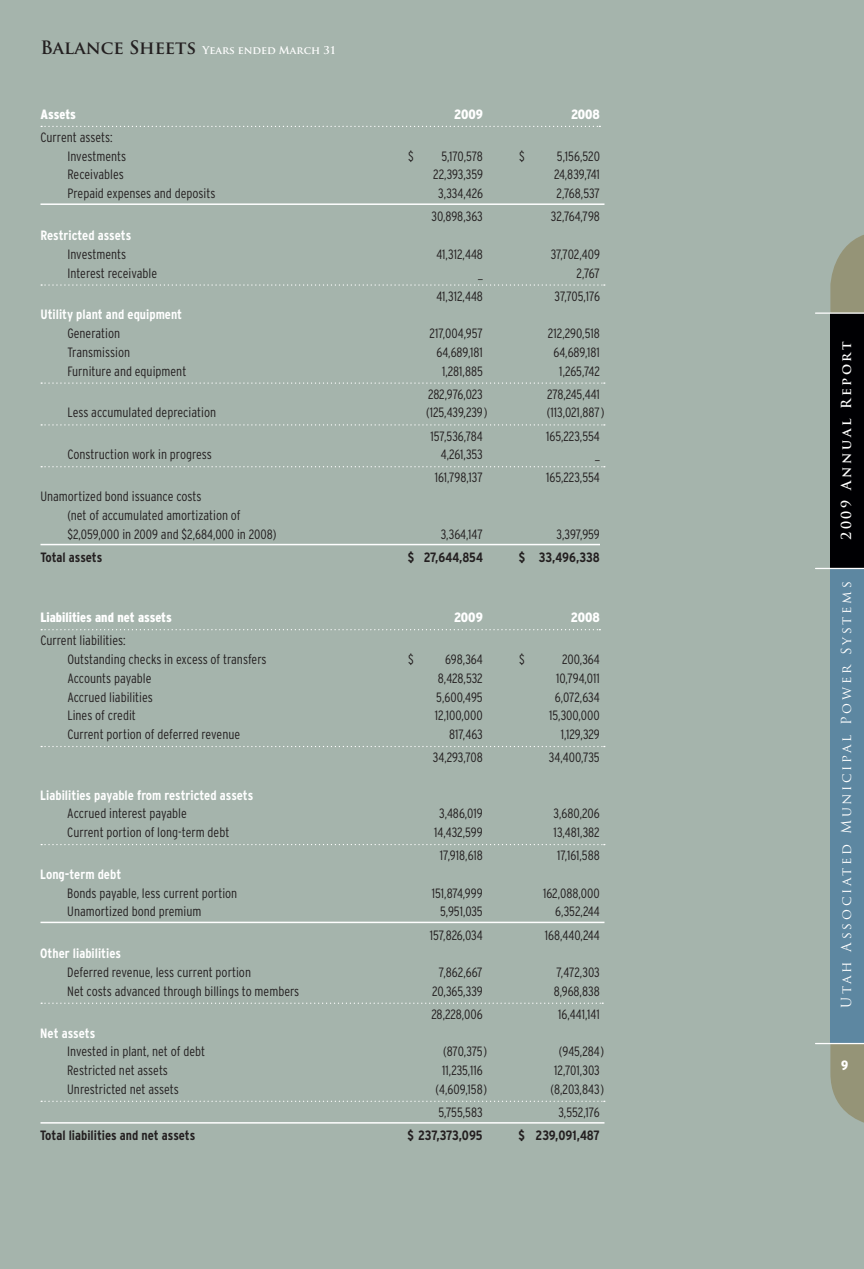
<style>
.page{position:relative;width:864px;height:1269px;background:#a5b4ac}
.page>*{position:absolute;margin:0;border:0;box-sizing:border-box;transform-origin:0 0}
.t1{font:300 condensed 13.5px/18.8px "Interstate";color:#231f20}
.t2{font:700 condensed 13.5px "Interstate";color:#fff}
.t3{font:700 condensed 13.5px "Interstate";letter-spacing:-.005em;color:#231f20}
.t4{font:900 condensed 13.5px "Interstate";color:#fff}
.t5{font:13.5px "Trajan Pro";letter-spacing:.2em;color:#fff}
.t6{font:700 13.5px "Trajan Pro";letter-spacing:.2em;color:#fff}
.t7{font:700 10.5px "Trajan Pro";color:#fff}
.s1{font-size:18px;color:#231f20}
</style>
<div class="page">
<svg style="left:41px;top:126px;width:559px;height:1px"></svg>
<hr style="left:40px;top:203px;width:564px;height:2px;background:#fff">
<svg style="left:41px;top:284px;width:564px;height:2px"></svg>
<svg style="left:41px;top:382px;width:564px;height:2px"></svg>
<svg style="left:41px;top:424px;width:564px;height:2px"></svg>
<svg style="left:41px;top:466px;width:564px;height:1px"></svg>
<hr style="left:40px;top:544px;width:560px;height:1px;background:#fff">
<svg style="left:41px;top:629px;width:559px;height:1px"></svg>
<svg style="left:41px;top:746px;width:564px;height:1px"></svg>
<svg style="left:41px;top:844px;width:564px;height:1px"></svg>
<hr style="left:40px;top:922px;width:564px;height:1px;background:#fff">
<svg style="left:41px;top:1003px;width:562px;height:1px"></svg>
<svg style="left:41px;top:1101px;width:564px;height:1px"></svg>
<hr style="left:40px;top:1122px;width:564px;height:2px;background:#fff">
<svg style="left:830px;top:1044px;width:34px;height:79px"></svg>
<div style="left:830px;top:563px;width:34px;height:480px;background:#5d87a1"></div>
<hr style="left:816px;top:1043px;width:48px;height:1px;background:#fff">
<svg style="left:830px;top:235px;width:34px;height:77px"></svg>
<div style="left:830px;top:313px;width:34px;height:255px;background:#000003"></div>
<hr style="left:816px;top:312px;width:48px;height:2px;background:#fff">
<hr style="left:816px;top:568px;width:48px;height:1px;background:#fff">
<p class="t7" style="left:40px;top:44px;width:297px"><span class="s1">Balance Sheets</span> Years ended March 31</p>
<p class="t4" style="left:40px;top:107px;width:37px">Assets</p>
<p class="t4" style="left:454px;top:107px;width:30px">2009</p>
<p class="t4" style="left:571px;top:107px;width:30px">2008</p>
<p class="t1" style="left:68px;top:128px;width:60px;text-indent:-27px">Current assets:<br>Investments</p>
<p class="t1" style="left:408px;top:146px;width:7px">$</p>
<p class="t1" style="left:441px;top:146px;width:43px">5,170,578</p>
<p class="t1" style="left:519px;top:146px;width:7px">$</p>
<p class="t1" style="left:557px;top:146px;width:44px">5,156,520</p>
<p class="t1" style="left:67px;top:165px;width:58px">Receivables</p>
<p class="t1" style="left:433px;top:165px;width:51px">22,393,359</p>
<p class="t1" style="left:554px;top:165px;width:47px">24,839,741</p>
<p class="t1" style="left:67px;top:184px;width:149px">Prepaid expenses and deposits</p>
<p class="t1" style="left:438px;top:184px;width:46px">3,334,426</p>
<p class="t1" style="left:556px;top:184px;width:45px">2,768,537</p>
<p class="t1" style="left:431px;top:207px;width:53px">30,898,363</p>
<p class="t1" style="left:551px;top:207px;width:50px">32,764,798</p>
<p class="t2" style="left:40px;top:228px;width:92px">Restricted assets</p>
<p class="t1" style="left:67px;top:245px;width:60px">Investments</p>
<p class="t1" style="left:436px;top:245px;width:48px">41,312,448</p>
<p class="t1" style="left:551px;top:245px;width:51px">37,702,409</p>
<p class="t1" style="left:67px;top:263px;width:91px">Interest receivable</p>
<p class="t1" style="left:478px;top:263px;width:6px">_</p>
<p class="t1" style="left:576px;top:263px;width:25px">2,767</p>
<p class="t1" style="left:436px;top:286px;width:48px">41,312,448</p>
<p class="t1" style="left:555px;top:286px;width:47px">37,705,176</p>
<p class="t2" style="left:40px;top:307px;width:143px">Utility plant and equipment</p>
<p class="t1" style="left:67px;top:324px;width:54px">Generation</p>
<p class="t1" style="left:430px;top:324px;width:55px">217,004,957</p>
<p class="t1" style="left:548px;top:324px;width:54px">212,290,518</p>
<p class="t1" style="left:67px;top:343px;width:64px">Transmission</p>
<p class="t1" style="left:436px;top:343px;width:48px">64,689,181</p>
<p class="t1" style="left:553px;top:343px;width:48px">64,689,181</p>
<p class="t1" style="left:67px;top:361px;width:120px">Furniture and equipment</p>
<p class="t1" style="left:442px;top:361px;width:42px">1,281,885</p>
<p class="t1" style="left:559px;top:361px;width:42px">1,265,742</p>
<p class="t1" style="left:428px;top:384px;width:56px">282,976,023</p>
<p class="t1" style="left:547px;top:384px;width:54px">278,245,441</p>
<p class="t1" style="left:67px;top:403px;width:150px">Less accumulated depreciation</p>
<p class="t1" style="left:426px;top:403px;width:63px">(125,439,239)</p>
<p class="t1" style="left:547px;top:403px;width:59px">(113,021,887)</p>
<p class="t1" style="left:431px;top:426px;width:54px">157,536,784</p>
<p class="t1" style="left:546px;top:426px;width:55px">165,223,554</p>
<p class="t1" style="left:67px;top:445px;width:146px">Construction work in progress</p>
<p class="t1" style="left:441px;top:445px;width:44px">4,261,353</p>
<p class="t1" style="left:595px;top:445px;width:6px">_</p>
<p class="t1" style="left:435px;top:468px;width:50px">161,798,137</p>
<p class="t1" style="left:546px;top:468px;width:55px">165,223,554</p>
<p class="t1" style="left:67px;top:487px;width:211px;text-indent:-27px">Unamortized bond issuance costs<br>(net of accumulated amortization of $2,059,000 in 2009 and $2,684,000 in 2008)</p>
<p class="t1" style="left:441px;top:524px;width:44px">3,364,147</p>
<p class="t1" style="left:556px;top:524px;width:45px">3,397,959</p>
<p class="t3" style="left:40px;top:549px;width:64px">Total assets</p>
<p class="t3" style="left:408px;top:549px;width:77px">$ 27,644,854</p>
<p class="t3" style="left:519px;top:549px;width:83px">$ 33,496,338</p>
<p class="t4" style="left:40px;top:610px;width:133px">Liabilities and net assets</p>
<p class="t4" style="left:454px;top:610px;width:30px">2009</p>
<p class="t4" style="left:571px;top:610px;width:30px">2008</p>
<p class="t1" style="left:67px;top:631px;width:201px;text-indent:-27px">Current liabilities:<br>Outstanding checks in excess of transfers</p>
<p class="t1" style="left:408px;top:650px;width:7px">$</p>
<p class="t1" style="left:445px;top:650px;width:39px">698,364</p>
<p class="t1" style="left:519px;top:650px;width:7px">$</p>
<p class="t1" style="left:562px;top:650px;width:39px">200,364</p>
<p class="t1" style="left:67px;top:669px;width:86px">Accounts payable</p>
<p class="t1" style="left:438px;top:669px;width:46px">8,428,532</p>
<p class="t1" style="left:556px;top:669px;width:45px">10,794,011</p>
<p class="t1" style="left:67px;top:687px;width:87px">Accrued liabilities</p>
<p class="t1" style="left:436px;top:687px;width:48px">5,600,495</p>
<p class="t1" style="left:555px;top:687px;width:46px">6,072,634</p>
<p class="t1" style="left:67px;top:706px;width:70px">Lines of credit</p>
<p class="t1" style="left:435px;top:706px;width:50px">12,100,000</p>
<p class="t1" style="left:549px;top:706px;width:52px">15,300,000</p>
<p class="t1" style="left:67px;top:725px;width:174px">Current portion of deferred revenue</p>
<p class="t1" style="left:449px;top:725px;width:35px">817,463</p>
<p class="t1" style="left:561px;top:725px;width:41px">1,129,329</p>
<p class="t1" style="left:433px;top:748px;width:51px">34,293,708</p>
<p class="t1" style="left:549px;top:748px;width:52px">34,400,735</p>
<p class="t2" style="left:40px;top:787px;width:215px">Liabilities payable from restricted assets</p>
<p class="t1" style="left:67px;top:804px;width:121px">Accrued interest payable</p>
<p class="t1" style="left:439px;top:804px;width:45px">3,486,019</p>
<p class="t1" style="left:554px;top:804px;width:48px">3,680,206</p>
<p class="t1" style="left:67px;top:823px;width:164px">Current portion of long-term debt</p>
<p class="t1" style="left:434px;top:823px;width:50px">14,432,599</p>
<p class="t1" style="left:554px;top:823px;width:48px">13,481,382</p>
<p class="t1" style="left:440px;top:846px;width:44px">17,918,618</p>
<p class="t1" style="left:557px;top:846px;width:44px">17,161,588</p>
<p class="t2" style="left:40px;top:867px;width:83px">Long-term debt</p>
<p class="t1" style="left:67px;top:883px;width:172px">Bonds payable, less current portion</p>
<p class="t1" style="left:432px;top:883px;width:52px">151,874,999</p>
<p class="t1" style="left:543px;top:883px;width:58px">162,088,000</p>
<p class="t1" style="left:67px;top:902px;width:136px">Unamortized bond premium</p>
<p class="t1" style="left:440px;top:902px;width:44px">5,951,035</p>
<p class="t1" style="left:555px;top:902px;width:46px">6,352,244</p>
<p class="t1" style="left:430px;top:925px;width:55px">157,826,034</p>
<p class="t1" style="left:545px;top:925px;width:56px">168,440,244</p>
<p class="t2" style="left:40px;top:946px;width:82px">Other liabilities</p>
<p class="t1" style="left:67px;top:963px;width:185px">Deferred revenue, less current portion</p>
<p class="t1" style="left:439px;top:963px;width:45px">7,862,667</p>
<p class="t1" style="left:556px;top:963px;width:45px">7,472,303</p>
<p class="t1" style="left:67px;top:982px;width:234px">Net costs advanced through billings to members</p>
<p class="t1" style="left:432px;top:982px;width:52px">20,365,339</p>
<p class="t1" style="left:554px;top:982px;width:48px">8,968,838</p>
<p class="t1" style="left:431px;top:1005px;width:53px">28,228,006</p>
<p class="t1" style="left:558px;top:1005px;width:43px">16,441,141</p>
<p class="t2" style="left:40px;top:1025px;width:57px">Net assets</p>
<p class="t1" style="left:67px;top:1042px;width:139px">Invested in plant, net of debt</p>
<p class="t1" style="left:443px;top:1042px;width:46px">(870,375)</p>
<p class="t1" style="left:559px;top:1042px;width:47px">(945,284)</p>
<p class="t1" style="left:67px;top:1061px;width:102px">Restricted net assets</p>
<p class="t1" style="left:442px;top:1061px;width:42px">11,235,116</p>
<p class="t1" style="left:554px;top:1061px;width:47px">12,701,303</p>
<p class="t1" style="left:67px;top:1080px;width:113px">Unrestricted net assets</p>
<p class="t1" style="left:436px;top:1080px;width:53px">(4,609,158)</p>
<p class="t1" style="left:550px;top:1080px;width:55px">(8,203,843)</p>
<p class="t1" style="left:438px;top:1103px;width:46px">5,755,583</p>
<p class="t1" style="left:558px;top:1103px;width:43px">3,552,176</p>
<p class="t3" style="left:40px;top:1128px;width:157px">Total liabilities and net assets</p>
<p class="t3" style="left:408px;top:1128px;width:77px">$ 237,373,095</p>
<p class="t3" style="left:519px;top:1128px;width:83px">$ 239,091,487</p>
<p class="t6" style="left:838px;top:540px;width:200px;rotate:-90deg">2009 Annual Report</p>
<p class="t5" style="left:838px;top:1008px;width:429px;rotate:-90deg">Utah Associated Municipal Power Systems</p>
<p class="t4" style="left:841px;top:1058px;width:9px">9</p>
</div>
